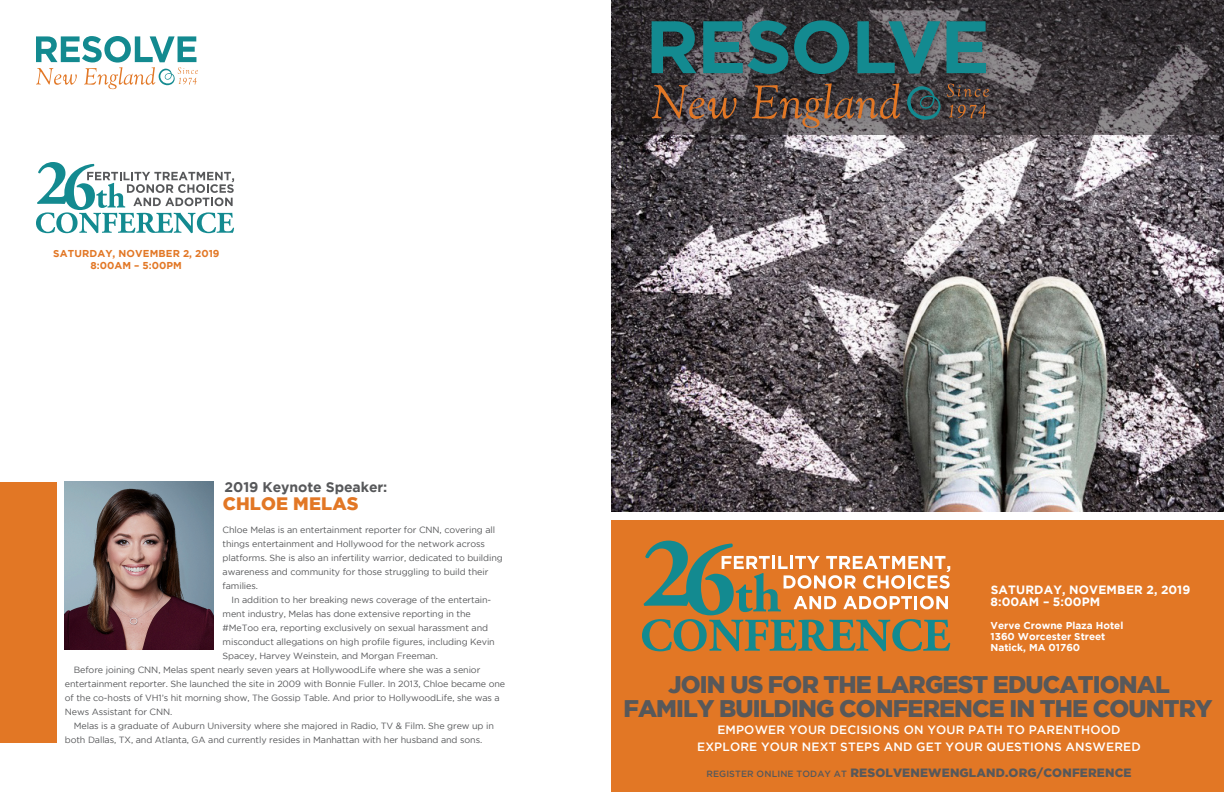
<style>
.page{position:relative;width:1224px;height:792px;background:#fff}
.page>*{position:absolute;margin:0;border:0;box-sizing:border-box;transform-origin:0 0}
.t1{font:900 24px/24px "Gotham";letter-spacing:-.035em;color:#57585a;text-align:center}
.t2{font:900 18px "Gotham";letter-spacing:.01em;color:#e27725}
.t3{font:700 14px "Gotham";letter-spacing:-.005em;color:#57585a}
.t4{font:500 12px "Gotham";letter-spacing:.015em;color:#fff}
.t5{font:900 12px "Gotham";letter-spacing:.015em;color:#57585a}
.t6{font:700 12px "Gotham";letter-spacing:.015em;color:#fff}
.t7{font:700 10px "Gotham";color:#fff}
.t8{font:700 10px "Gotham";letter-spacing:.015em;color:#e27725}
.t9{font:9px/14px "Gotham";letter-spacing:-.01em;color:#57585a}
.s1{font-weight:500;font-size:9px}
</style>
<div class="page">
<img style="left:611px;top:0;width:613px;height:512px">
<svg style="left:612px;top:0;width:612px;height:134px;background:#403b3f"></svg>
<div style="left:646px;top:15px;width:350px;height:120px;background:#231f20;opacity:.4"></div>
<svg style="left:652px;top:21px;width:44px;height:52px;background:#1d6a6f"></svg>
<svg style="left:703px;top:21px;width:85px;height:53px;background:#2d7076"></svg>
<svg style="left:794px;top:20px;width:55px;height:54px;background:#225d61"></svg>
<svg style="left:857px;top:21px;width:83px;height:53px;background:#35676c"></svg>
<svg style="left:946px;top:21px;width:40px;height:52px;background:#307e83"></svg>
<svg style="left:907px;top:85px;width:34px;height:35px"></svg>
<svg style="left:652px;top:85px;width:85px;height:34px;background:#674d41"></svg>
<svg style="left:752px;top:83px;width:148px;height:45px;background:#634c40"></svg>
<svg style="left:947px;top:84px;width:42px;height:13px"></svg>
<svg style="left:949px;top:105px;width:37px;height:14px"></svg>
<div style="left:611px;top:521px;width:613px;height:271px;background:#e27725"></div>
<svg style="left:36px;top:36px;width:162px;height:53px"></svg>
<img style="left:65px;top:482px;width:149px;height:168px">
<div style="left:0;top:482px;width:56px;height:261px;background:#e27725"></div>
<svg style="left:36px;top:162px;width:198px;height:71px"></svg>
<svg style="left:642px;top:541px;width:308px;height:110px"></svg>
<p class="t8" style="left:53px;top:248px;width:168px">SATURDAY, NOVEMBER 2, 2019</p>
<p class="t8" style="left:91px;top:260px;width:93px">8:00AM – 5:00PM</p>
<p class="t3" style="left:225px;top:479px;width:164px">2019 Keynote Speaker:</p>
<p class="t2" style="left:223px;top:494px;width:138px">CHLOE MELAS</p>
<p class="t9" style="left:223px;top:523px;width:282px">Chloe Melas is an entertainment reporter for CNN, covering all things entertainment and Hollywood for the network across platforms. She is also an infertility warrior, dedicated to building awareness and community for those struggling to build their families.</p>
<p class="t9" style="left:223px;top:593px;width:274px;text-indent:9px">In addition to her breaking news coverage of the entertain&shy;ment industry, Melas has done extensive reporting in the #MeToo era, reporting exclusively on sexual harassment and misconduct allegations on high profile figures, including Kevin Spacey, Harvey Weinstein, and Morgan Freeman.</p>
<p class="t9" style="left:65px;top:663px;width:442px;text-indent:9px">Before joining CNN, Melas spent nearly seven years at HollywoodLife where she was a senior entertainment reporter. She launched the site in 2009 with Bonnie Fuller. In 2013, Chloe became one of the co-hosts of VH1’s hit morning show, The Gossip Table. And prior to HollywoodLife, she was a News Assistant for CNN.</p>
<p class="t9" style="left:65px;top:719px;width:431px;text-indent:9px">Melas is a graduate of Auburn University where she majored in Radio, TV &amp; Film. She grew up in both Dallas, TX, and Atlanta, GA and currently resides in Manhattan with her husband and sons.</p>
<p class="t6" style="left:991px;top:583px;width:201px">SATURDAY, NOVEMBER 2, 2019</p>
<p class="t6" style="left:991px;top:595px;width:111px">8:00AM – 5:00PM</p>
<p class="t7" style="left:991px;top:620px;width:134px">Verve Crowne Plaza Hotel</p>
<p class="t7" style="left:991px;top:631px;width:116px">1360 Worcester Street</p>
<p class="t7" style="left:991px;top:642px;width:91px">Natick, MA 01760</p>
<p class="t1" style="left:623px;top:672px;width:591px">JOIN US FOR THE LARGEST EDUCATIONAL<br>FAMILY BUILDING CONFERENCE IN THE COUNTRY</p>
<p class="t4" style="left:717px;top:723px;width:405px">EMPOWER YOUR DECISIONS ON YOUR PATH TO PARENTHOOD</p>
<p class="t4" style="left:697px;top:740px;width:445px">EXPLORE YOUR NEXT STEPS AND GET YOUR QUESTIONS ANSWERED</p>
<p class="t5" style="left:706px;top:766px;width:427px"><span class="s1">REGISTER ONLINE TODAY AT</span> RESOLVENEWENGLAND.ORG/CONFERENCE</p>
</div>
